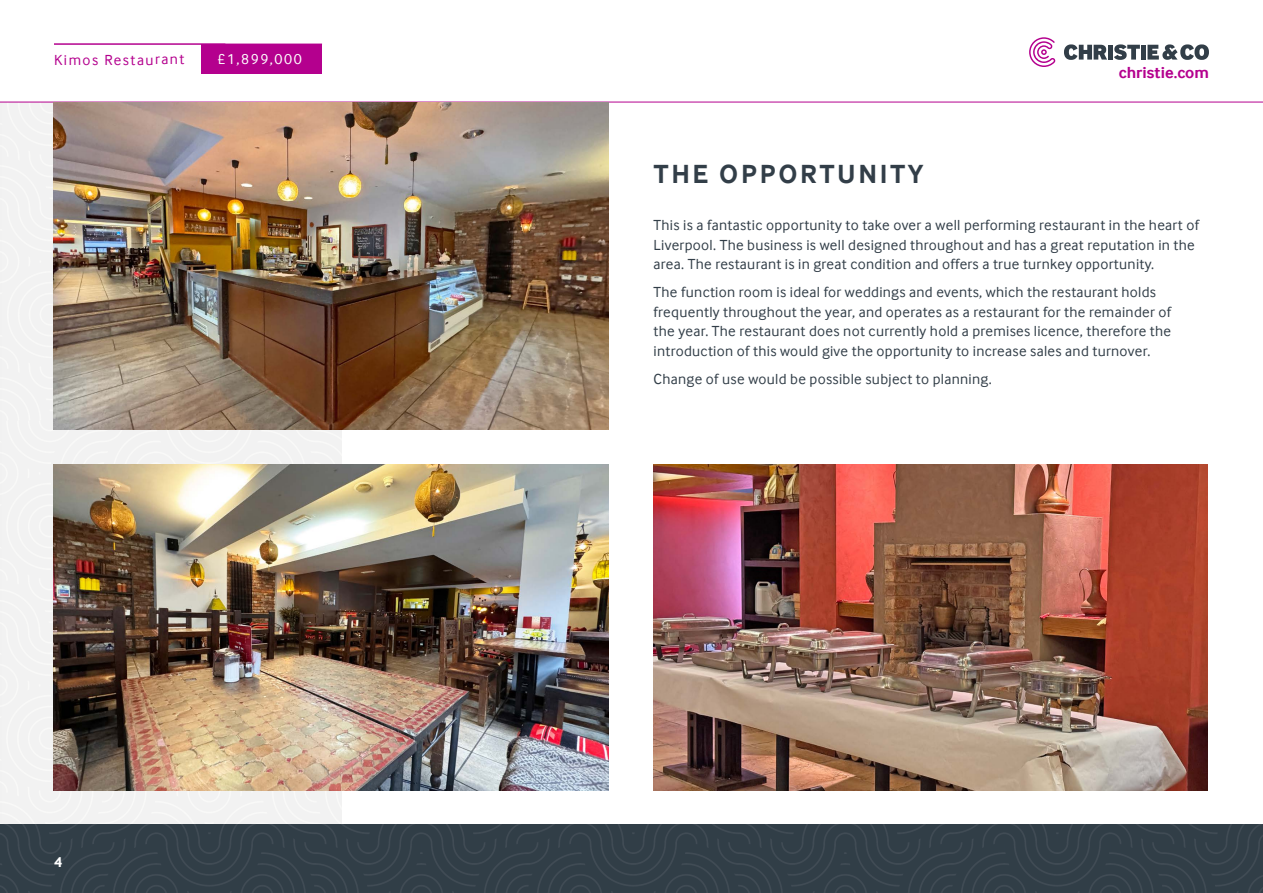
<style>
.page{position:relative;width:1263px;height:893px;background:#fff}
.page>*{position:absolute;margin:0;border:0;box-sizing:border-box;transform-origin:0 0}
.t1{font:700 27px "Inter Face";letter-spacing:.1em;color:#323e48}
.t2{font:700 16.5px "Inter Face";color:#b4008e}
.t3{font:15px/19.5px "Inter Face";letter-spacing:.02em;color:#323e48}
.t4{font:15px "Inter Face";letter-spacing:.095em;color:#b4008e}
.t5{font:15px "Inter Face";letter-spacing:.095em;color:#fff}
.t6{font:700 15px "Inter Face";color:#fff}
</style>
<div class="page">
<div style="left:0;top:103px;width:342px;height:722px;background:#f2f2f2"></div>
<img style="left:0;top:825px;width:1263px;height:68px">
<svg style="left:1029px;top:37px;width:26px;height:30px"></svg>
<svg style="left:1064px;top:44px;width:43px;height:16px"></svg>
<div style="left:1108px;top:45px;width:5px;height:15px;background:#323e48"></div>
<svg style="left:1114px;top:44px;width:26px;height:16px"></svg>
<div style="left:1141px;top:45px;width:5px;height:15px;background:#323e48"></div>
<svg style="left:1147px;top:44px;width:62px;height:16px"></svg>
<hr style="left:0;top:102px;width:1263px;height:1px;background:#b4008e">
<img style="left:54px;top:464px;width:554px;height:327px">
<img style="left:54px;top:102px;width:554px;height:327px">
<img style="left:654px;top:464px;width:554px;height:327px">
<div style="left:202px;top:44px;width:120px;height:29px;background:#b4008e"></div>
<hr style="left:54px;top:44px;width:268px;height:1px;background:#b4008e">
<p class="t4" style="left:54px;top:51px;width:132px">Kimos Restaurant</p>
<p class="t5" style="left:217px;top:51px;width:86px">£1,899,000</p>
<p class="t6" style="left:54px;top:853px;width:10px">4</p>
<p class="t2" style="left:1119px;top:63px;width:92px">christie.com</p>
<h1 class="t1" style="left:654px;top:158px;width:271px">THE OPPORTUNITY</h1>
<p class="t3" style="left:654px;top:215px;width:547px">This is a fantastic opportunity to take over a well performing restaurant in the heart of<br>Liverpool. The business is well designed throughout and has a great reputation in the area. The restaurant is in great condition and offers a true turnkey opportunity.</p>
<p class="t3" style="left:654px;top:282px;width:519px">The function room is ideal for weddings and events, which the restaurant holds frequently throughout the year, and operates as a restaurant for the remainder of the year. The restaurant does not currently hold a premises licence, therefore the introduction of this would give the opportunity to increase sales and turnover.</p>
<p class="t3" style="left:654px;top:369px;width:339px">Change of use would be possible subject to planning.</p>
</div>
